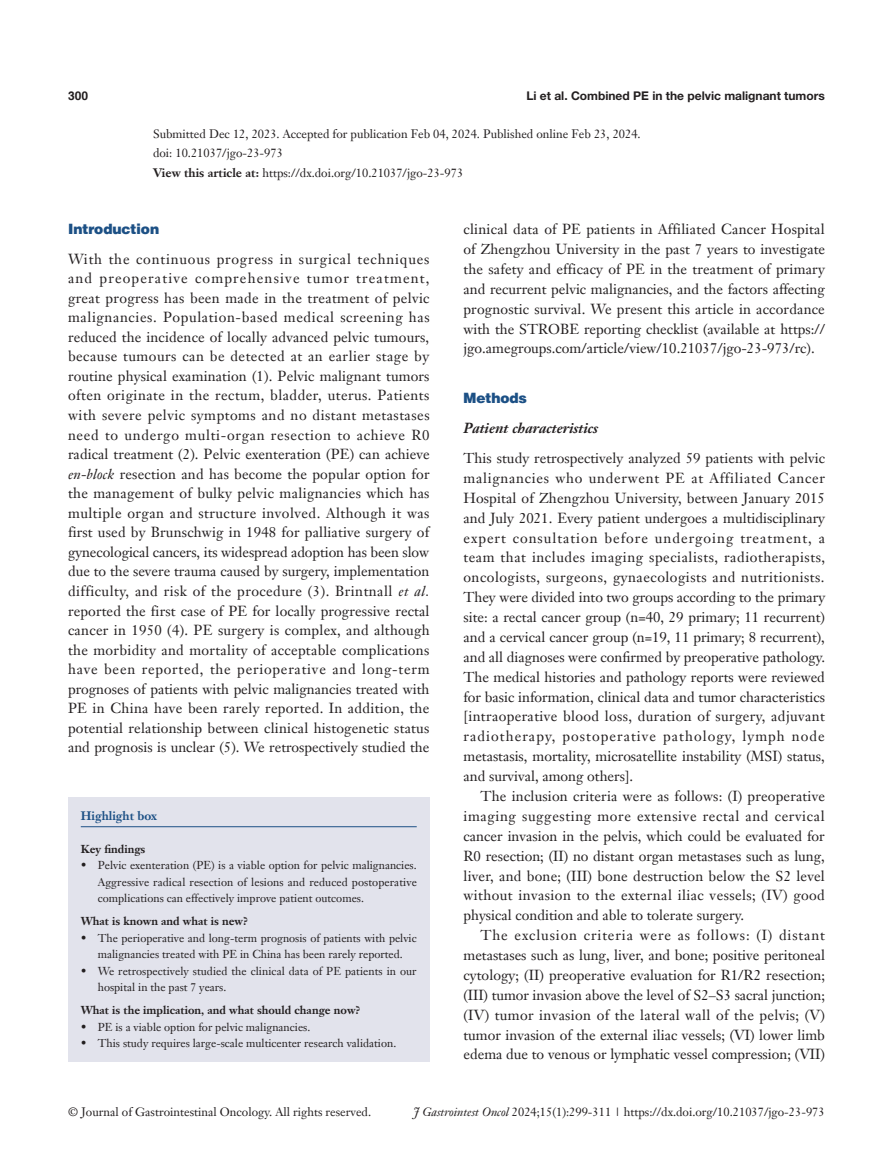
<style>
.page{position:relative;width:893px;height:1170px;background:#fff}
.page>*{position:absolute;margin:0;border:0;box-sizing:border-box;transform-origin:0 0}
.t1{font:14.25px/19.8px "Janson Text LT";color:#231f20;text-align:justify}
._2ji-6_5{font:italic 700 14.25px "Janson Text LT";color:#231f20}
._1ji-zhengti{font:900 14.25px "Helvetica";color:#1c5085}
._1ji-6_5{font:900 14.25px "Helvetica";color:#1c5085}
.A-time{font:12px "Janson Text LT";color:#231f20}
.A-View_this_article{font:12px "Janson Text LT";color:#231f20}
.t2{font:700 12px "Helvetica Neue LT Pro";color:#231f20}
.A-doi{font:12px "Janson Text LT";color:#231f20}
.Cite{font:700 12px "Janson Text LT";color:#1c5085}
.t3{font:700 12px "Helvetica";color:#231f20}
.box-zhengwen{font:11.25px/16.5px "Janson Text LT";color:#231f20;text-align:justify}
.box-biaoti-1_5mm{font:700 11.25px "Janson Text LT";color:#231f20}
.box-biaoti{font:700 11.25px "Janson Text LT";color:#231f20}
.s1{font-weight:700}
.s2{font-style:italic}
</style>
<div class="page">
<div style="left:68px;top:797px;width:361px;height:264px;background:#e2e3ec"></div>
<hr style="left:81px;top:826px;width:336px;height:1px;background:#1c5085">
<p class="t3" style="left:68px;top:88px;width:22px">300</p>
<p class="t2" style="left:526px;top:88px;width:300px">Li et al. Combined PE in the pelvic malignant tumors</p>
<p class="A-time" style="left:153px;top:126px;width:489px">Submitted Dec 12, 2023. Accepted for publication Feb 04, 2024. Published online Feb 23, 2024.</p>
<p class="A-doi" style="left:153px;top:146px;width:131px">doi: 10.21037/jgo-23-973</p>
<p class="A-View_this_article" style="left:153px;top:165px;width:312px"><span class="s1">View this article at:</span> https://dx.doi.org/10.21037/jgo-23-973</p>
<p class="_1ji-zhengti" style="left:68px;top:220px;width:93px">Introduction</p>
<p class="t1" style="left:68px;top:249px;width:363px">With the continuous progress in surgical techniques and preoperative comprehensive tumor treatment, great progress has been made in the treatment of pelvic malignancies. Population-based medical screening has reduced the incidence of locally advanced pelvic tumours, because tumours can be detected at an earlier stage by routine physical examination (1). Pelvic malignant tumors often originate in the rectum, bladder, uterus. Patients with severe pelvic symptoms and no distant metastases need to undergo multi-organ resection to achieve R0 radical treatment (2). Pelvic exenteration (PE) can achieve <span class="s2">en</span>-<span class="s2">block</span> resection and has become the popular option for the management of bulky pelvic malignancies which has multiple organ and structure involved. Although it was first used by Brunschwig in 1948 for palliative surgery of gynecological cancers, its widespread adoption has been slow due to the severe trauma caused by surgery, implementation difficulty, and risk of the procedure (3). Brintnall <span class="s2">et al. </span>reported the first case of PE for locally progressive rectal cancer in 1950 (4). PE surgery is complex, and although the morbidity and mortality of acceptable complications have been reported, the perioperative and long-term prognoses of patients with pelvic malignancies treated with PE in China have been rarely reported. In addition, the potential relationship between clinical histogenetic status and prognosis is unclear (5). We retrospectively studied the</p>
<p class="Cite" style="left:81px;top:808px;width:78px">Highlight box</p>
<p class="box-biaoti" style="left:81px;top:841px;width:66px">Key findings</p>
<p class="box-zhengwen" style="left:98px;top:857px;width:321px;text-indent:-17px">• Pelvic exenteration (PE) is a viable option for pelvic malignancies.<br>Aggressive radical resection of lesions and reduced postoperative complications can effectively improve patient outcomes.</p>
<p class="box-biaoti-1_5mm" style="left:81px;top:913px;width:169px">What is known and what is new?</p>
<p class="box-zhengwen" style="left:81px;top:929px;width:337px;text-align:center">• The perioperative and long-term prognosis of patients with pelvic malignancies treated with PE in China has been rarely reported.</p>
<p class="box-zhengwen" style="left:98px;top:962px;width:320px;text-indent:-17px">• We retrospectively studied the clinical data of PE patients in our hospital in the past 7 years.</p>
<p class="box-biaoti-1_5mm" style="left:81px;top:1002px;width:281px">What is the implication, and what should change now?</p>
<p class="box-zhengwen" style="left:81px;top:1018px;width:231px">• PE is a viable option for pelvic malignancies.</p>
<p class="box-zhengwen" style="left:81px;top:1034px;width:317px">• This study requires large-scale multicenter research validation.</p>
<p class="t1" style="left:463px;top:219px;width:363px">clinical data of PE patients in Affiliated Cancer Hospital of Zhengzhou University in the past 7 years to investigate the safety and efficacy of PE in the treatment of primary and recurrent pelvic malignancies, and the factors affecting prognostic survival. We present this article in accordance with the STROBE reporting checklist (available at https:// jgo.amegroups.com/article/view/10.21037/jgo-23-973/rc).</p>
<p class="_1ji-6_5" style="left:463px;top:389px;width:65px">Methods</p>
<p class="_2ji-6_5" style="left:463px;top:419px;width:136px">Patient characteristics</p>
<p class="t1" style="left:463px;top:448px;width:363px">This study retrospectively analyzed 59 patients with pelvic malignancies who underwent PE at Affiliated Cancer Hospital of Zhengzhou University, between January 2015 and July 2021. Every patient undergoes a multidisciplinary expert consultation before undergoing treatment, a team that includes imaging specialists, radiotherapists, oncologists, surgeons, gynaecologists and nutritionists.<br>They were divided into two groups according to the primary site: a rectal cancer group (n=40, 29 primary; 11 recurrent) and a cervical cancer group (n=19, 11 primary; 8 recurrent), and all diagnoses were confirmed by preoperative pathology.<br>The medical histories and pathology reports were reviewed for basic information, clinical data and tumor characteristics [intraoperative blood loss, duration of surgery, adjuvant radiotherapy, postoperative pathology, lymph node metastasis, mortality, microsatellite instability (MSI) status, and survival, among others].</p>
<p class="t1" style="left:463px;top:786px;width:363px;text-indent:17px">The inclusion criteria were as follows: (I) preoperative imaging suggesting more extensive rectal and cervical cancer invasion in the pelvis, which could be evaluated for R0 resection; (II) no distant organ metastases such as lung, liver, and bone; (III) bone destruction below the S2 level without invasion to the external iliac vessels; (IV) good physical condition and able to tolerate surgery.</p>
<p class="t1" style="left:463px;top:925px;width:363px;text-indent:17px">The exclusion criteria were as follows: (I) distant metastases such as lung, liver, and bone; positive peritoneal cytology; (II) preoperative evaluation for R1/R2 resection; (III) tumor invasion above the level of S2–S3 sacral junction; (IV) tumor invasion of the lateral wall of the pelvis; (V) tumor invasion of the external iliac vessels; (VI) lower limb edema due to venous or lymphatic vessel compression; (VII)</p>
<p class="A-time" style="left:68px;top:1104px;width:304px">© Journal of Gastrointestinal Oncology. All rights reserved.</p>
<p class="A-time" style="left:413px;top:1104px;width:413px"><span class="s2">J Gastrointest Oncol</span> 2024;15(1):299-311 | https://dx.doi.org/10.21037/jgo-23-973</p>
</div>
